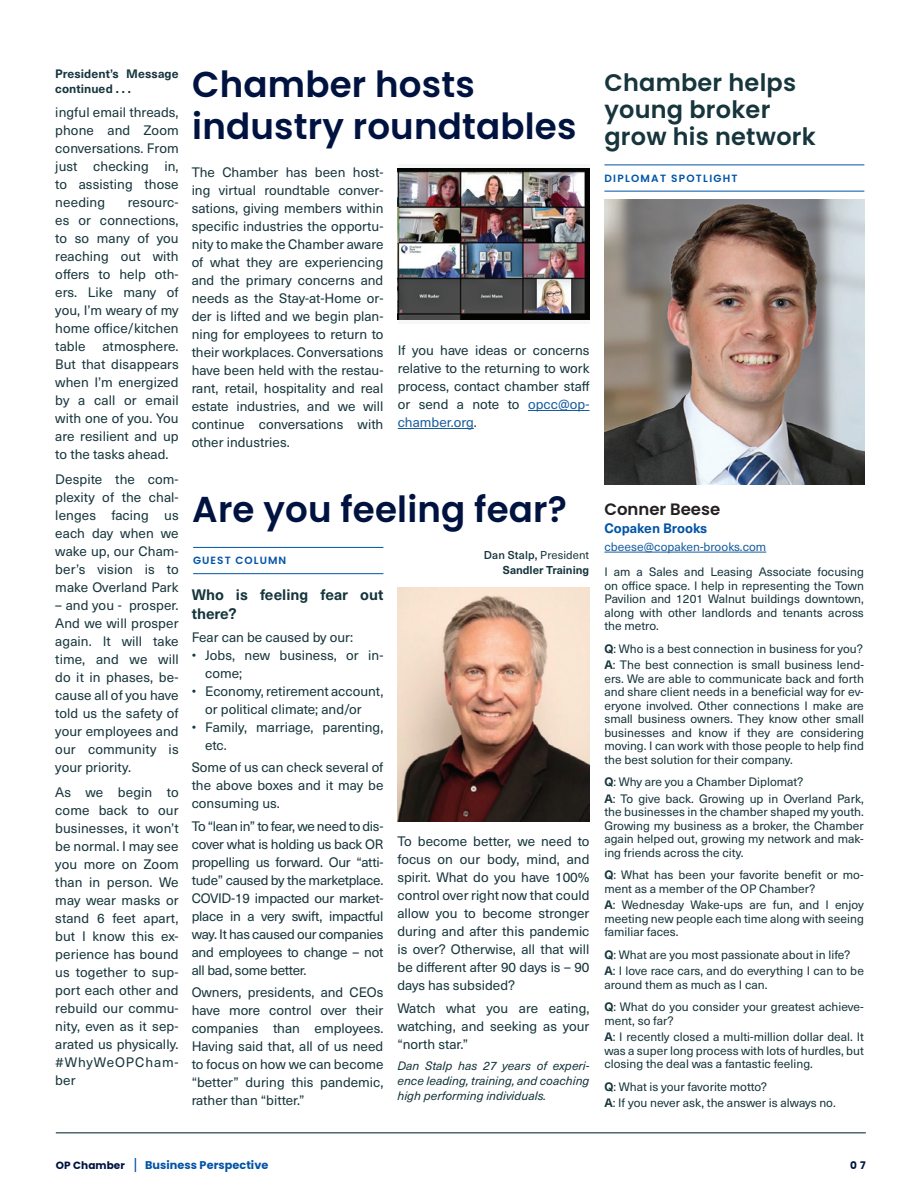
<style>
.page{position:relative;width:918px;height:1188px;background:#fff}
.page>*{position:absolute;margin:0;border:0;box-sizing:border-box;transform-origin:0 0}
.t1{font:600 36px/42px "Poppins";letter-spacing:.005em;color:#001340}
.t2{font:600 24px/27px "Poppins";letter-spacing:.01em;color:#16353c}
.t3{font:600 16.5px "Poppins";color:#231f20}
.t4{font:700 15px/19.5px "Neue Haas Unica W1 G";color:#16353c}
.t5{font:13.5px/18px "Neue Haas Unica W1 G";color:#16353c;text-align:justify}
.t6{font:700 13.5px "Neue Haas Unica W1 G";color:#0154a6}
.t7{font:12px/13.5px "Neue Haas Unica W1 G";color:#16353c}
.t8{font:italic 12px/15px "Neue Haas Unica W1 G";color:#16353c;text-align:justify}
.t9{font:700 12px/15px "Neue Haas Unica W1 G";letter-spacing:.005em;color:#16353c}
.t10{font:12px "Neue Haas Unica W1 G";color:#175d9e}
.t11{font:700 11.25px/15px "Neue Haas Unica W1 G";color:#16353c;text-align:right}
.t12{font:700 11.25px "Poppins";letter-spacing:.005em;color:#0154a6}
.t13{font:600 10.5px "Poppins";letter-spacing:.12em;color:#0154a6}
.t14{font:600 10.5px "Poppins";letter-spacing:.1em;color:#0154a6}
.t15{font:700 10.5px "Poppins";color:#001340}
.s1{color:#175d9e}
.s2{font-weight:500}
.s3{font-weight:400}
.s4{font-weight:700}
.s5{font-size:10.5px;color:#001340}
.s6{font-family:"Neue Haas Unica W1 G";font-weight:400;font-size:15px}
</style>
<div class="page">
<hr style="left:56px;top:1132px;width:810px;height:1px;background:#16353c">
<hr style="left:528px;top:410px;width:62px;height:1px;background:#175d9e">
<hr style="left:398px;top:428px;width:76px;height:1px;background:#175d9e">
<img style="left:398px;top:588px;width:192px;height:234px">
<div style="left:398px;top:165px;width:192px;height:159px;background:linear-gradient(to right,#f6f7f7,#f6f7f7)"></div>
<img style="left:398px;top:169px;width:192px;height:151px">
<hr style="left:193px;top:547px;width:190px;height:1px;background:#0154a6">
<hr style="left:193px;top:573px;width:190px;height:1px;background:#0154a6">
<hr style="left:604px;top:165px;width:260px;height:1px;background:#0154a6">
<hr style="left:604px;top:191px;width:260px;height:1px;background:#0154a6">
<img style="left:604px;top:199px;width:260px;height:285px">
<hr style="left:604px;top:552px;width:162px;height:1px;background:#175d9e">
<p class="t9" style="left:55px;top:66px;width:125px">President’s Message continued . . .</p>
<p class="t5" style="left:55px;top:103px;width:125px">ingful email threads, phone and Zoom conversations. From just checking in, to assisting those needing</p>
<p class="t5" style="left:55px;top:193px;width:125px;text-indent:72px">resourc&shy;es or connections, to so many of you reaching out with offers to help oth&shy;ers. Like many of you, I’m weary of my home office/kitchen table</p>
<p class="t5" style="left:55px;top:337px;width:125px;text-indent:47px">atmosphere.<br>But that disappears when I’m energized by a call or email with one of you. You are resilient and up to the tasks ahead.</p>
<p class="t5" style="left:55px;top:470px;width:125px">Despite the com&shy;plexity of the chal&shy;lenges facing us each day when we wake up, our Cham&shy;ber’s vision is to make Overland Park</p>
<p class="t5" style="left:55px;top:596px;width:125px">– and you - prosper.<br>And we will prosper again. It will take time, and we will do it in phases, be&shy;cause all of you have told us the safety of your employees and our community is your priority.</p>
<p class="t5" style="left:55px;top:782px;width:125px">As we begin to come back to our businesses, it won’t be normal. I may see you more on Zoom than in person. We may wear masks or stand 6 feet apart, but I know this ex&shy;perience has bound us together to sup&shy;port each other and rebuild our commu&shy;nity, even as it sep&shy;arated us physically. #WhyWeOPCham&shy;ber</p>
<h1 class="t1" style="left:192px;top:64px;width:386px">Chamber hosts industry roundtables</h1>
<p class="t5" style="left:192px;top:162px;width:193px">The Chamber has been host&shy;ing virtual roundtable conver&shy;sations, giving members within specific industries the opportu&shy;nity to make the Chamber aware of what they are experiencing and the primary concerns and needs as the Stay-at-Home or&shy;der is lifted and we begin plan&shy;ning for employees to return to their workplaces. Conversations have been held with the restau&shy;rant, retail, hospitality and real estate industries, and we will continue conversations with other industries.</p>
<p class="t5" style="left:398px;top:341px;width:193px">If you have ideas or concerns relative to the returning to work process, contact chamber staff or send a note to <span class="s1">opcc@op&shy;chamber.org</span>.</p>
<h1 class="t1" style="left:192px;top:488px;width:376px">Are you feeling fear?</h1>
<p class="t14" style="left:193px;top:555px;width:95px">GUEST COLUMN</p>
<p class="t11" style="left:484px;top:547px;width:107px"><span class="s2">Dan Stalp,</span> <span class="s3">President<br></span>Sandler Training</p>
<p class="t4" style="left:192px;top:584px;width:193px">Who is feeling fear out there?</p>
<p class="t5" style="left:192px;top:627px;width:163px">Fear can be caused by our:</p>
<p class="t5" style="left:205px;top:645px;width:180px;text-indent:-14px">• Jobs, new business, or in&shy;come;</p>
<p class="t5" style="left:205px;top:681px;width:180px;text-indent:-14px">• Economy, retirement account, or political climate; and/or</p>
<p class="t5" style="left:205px;top:717px;width:180px;text-indent:-14px">• Family, marriage, parenting, etc.</p>
<p class="t5" style="left:192px;top:758px;width:193px">Some of us can check several of the above boxes and it may be consuming us.</p>
<p class="t5" style="left:192px;top:816px;width:193px">To “lean in” to fear, we need to dis&shy;cover what is holding us back OR propelling us forward. Our “atti&shy;tude” caused by the marketplace.<br>COVID-19 impacted our market&shy;place in a very swift, impactful way. It has caused our companies and employees to change – not all bad, some better.</p>
<p class="t5" style="left:192px;top:983px;width:193px">Owners, presidents, and CEOs have more control over their companies than employees.<br>Having said that, all of us need to focus on how we can become “better” during this pandemic, rather than “bitter.”</p>
<p class="t5" style="left:397px;top:832px;width:194px">To become better, we need to focus on our body, mind, and spirit. What do you have 100% control over right now that could allow you to become stronger during and after this pandemic is over? Otherwise, all that will be different after 90 days is – 90 days has subsided?</p>
<p class="t5" style="left:397px;top:998px;width:194px">Watch what you are eating, watching, and seeking as your “north star.”</p>
<p class="t8" style="left:397px;top:1058px;width:194px">Dan Stalp has 27 years of experi&shy;ence leading, training, and coaching high performing individuals.</p>
<h2 class="t2" style="left:604px;top:69px;width:213px">Chamber helps young broker grow his network</h2>
<p class="t13" style="left:604px;top:172px;width:135px">DIPLOMAT SPOTLIGHT</p>
<p class="t3" style="left:604px;top:500px;width:117px">Conner Beese</p>
<p class="t6" style="left:604px;top:518px;width:104px">Copaken Brooks</p>
<p class="t10" style="left:604px;top:538px;width:163px">cbeese@copaken-brooks.com</p>
<p class="t7" style="left:604px;top:565px;width:261px;text-align:justify">I am a Sales and Leasing Associate focusing on office space. I help in representing the Town Pavilion and 1201 Walnut buildings downtown, along with other landlords and tenants across the metro.</p>
<p class="t7" style="left:604px;top:640px;width:261px;line-height:16.5px"><span class="s4">Q</span>: Who is a best connection in business for you?<br><span class="s4">A</span>: The best connection is small business lend-</p>
<p class="t7" style="left:604px;top:671px;width:261px;text-align:justify">ers. We are able to communicate back and forth and share client needs in a beneficial way for ev&shy;eryone involved. Other connections I make are small business owners. They know other small businesses and know if they are considering moving. I can work with those people to help find the best solution for their company.</p>
<p class="t7" style="left:604px;top:773px;width:261px;line-height:16.5px"><span class="s4">Q</span>: Why are you a Chamber Diplomat?<br><span class="s4">A</span>: To give back. Growing up in Overland Park,</p>
<p class="t7" style="left:604px;top:805px;width:261px;text-align:justify">the businesses in the chamber shaped my youth.<br>Growing my business as a broker, the Chamber again helped out, growing my network and mak&shy;ing friends across the city.</p>
<p class="t7" style="left:604px;top:868px;width:261px"><span class="s4">Q</span>: What has been your favorite benefit or mo&shy;ment as a member of the OP Chamber?</p>
<p class="t7" style="left:604px;top:898px;width:261px;text-align:justify"><span class="s4">A</span>: Wednesday Wake-ups are fun, and I enjoy meeting new people each time along with seeing familiar faces.</p>
<p class="t7" style="left:604px;top:946px;width:261px;line-height:16.5px"><span class="s4">Q</span>: What are you most passionate about in life?<br><span class="s4">A</span>: I love race cars, and do everything I can to be</p>
<p class="t7" style="left:604px;top:973px;width:261px;line-height:22.5px">around them as much as I can.<br><span class="s4">Q</span>: What do you consider your greatest achieve-</p>
<p class="t7" style="left:604px;top:1012px;width:261px;line-height:16.5px">ment, so far?<br><span class="s4">A</span>: I recently closed a multi-million dollar deal. It</p>
<p class="t7" style="left:604px;top:1043px;width:261px">was a super long process with lots of hurdles, but closing the deal was a fantastic feeling.</p>
<p class="t7" style="left:604px;top:1078px;width:233px;line-height:16.5px"><span class="s4">Q</span>: What is your favorite motto?<br><span class="s4">A</span>: If you never ask, the answer is always no.</p>
<p class="t12" style="left:56px;top:1159px;width:214px"><span class="s5">OP Chamber</span> <span class="s6">|</span> Business Perspective</p>
<p class="t15" style="left:850px;top:1160px;width:17px">0 7</p>
</div>
